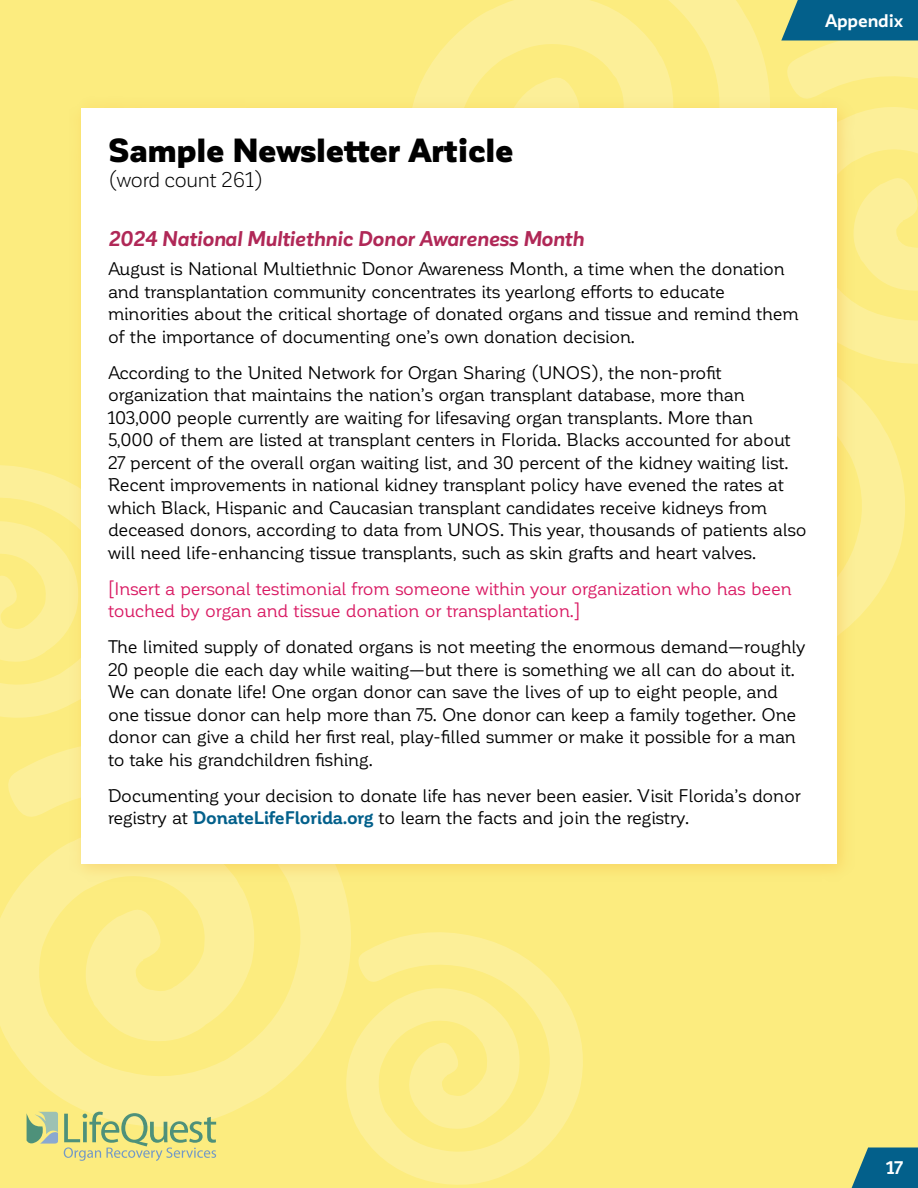
<style>
.page{position:relative;width:918px;height:1188px;background:#fcec7f}
.page>*{position:absolute;margin:0;border:0;box-sizing:border-box;transform-origin:0 0}
.t1{font:900 33px "Corporative Sans";letter-spacing:-.01em;color:#000}
.t2{font:italic 700 21px "Corporative Sans Alt";letter-spacing:-.01em;color:#b02857}
.t3{font:21px "Corporative Sans";letter-spacing:-.015em;color:#000}
.t4{font:18px/22.5px "Corporative Soft";letter-spacing:-.02em;color:#000}
.t5{font:18px/22.5px "Corporative Soft";letter-spacing:-.02em;color:#d91a63}
.t6{font:700 18px "Corporative Sans";letter-spacing:-.005em;color:#fff}
.s1{font-weight:700;color:#03608b}
</style>
<div class="page">
<svg style="left:0;top:749px;width:351px;height:378px;fill:#fcef98"></svg>
<svg style="left:0;top:465px;width:69px;height:253px"></svg>
<svg style="left:416px;top:0;width:354px;height:96px;fill:#fcef98"></svg>
<svg style="left:781px;top:40px;width:137px;height:324px;fill:#fcef98"></svg>
<svg style="left:855px;top:338px;width:50px;height:282px;fill:#fcef98"></svg>
<svg style="left:346px;top:932px;width:237px;height:253px;fill:#fcef98"></svg>
<div style="left:781px;top:0;width:137px;height:40px;background:#03608b"></div>
<svg style="left:27px;top:1112px;width:31px;height:32px"></svg>
<svg style="left:64px;top:1112px;width:152px;height:49px"></svg>
<svg style="left:852px;top:1148px;width:66px;height:40px;background:#207089"></svg>
<div style="left:69px;top:96px;width:786px;height:786px;background:#f1a01f;opacity:.3"></div>
<div style="left:81px;top:108px;width:756px;height:756px;background:#fff"></div>
<p class="t6" style="left:825px;top:11px;width:79px">Appendix</p>
<h1 class="t1" style="left:108px;top:132px;width:407px">Sample Newsletter Article</h1>
<p class="t3" style="left:108px;top:169px;width:157px">(word count 261)</p>
<p class="t2" style="left:108px;top:227px;width:478px">2024 National Multiethnic Donor Awareness Month</p>
<p class="t4" style="left:108px;top:258px;width:693px">August is National Multiethnic Donor Awareness Month, a time when the donation and transplantation community concentrates its yearlong efforts to educate minorities about the critical shortage of donated organs and tissue and remind them of the importance of documenting one’s own donation decision.</p>
<p class="t4" style="left:108px;top:361px;width:700px">According to the United Network for Organ Sharing (UNOS), the non-profit organization that maintains the nation’s organ transplant database, more than 103,000 people currently are waiting for lifesaving organ transplants. More than<br>5,000 of them are listed at transplant centers in Florida. Blacks accounted for about 27 percent of the overall organ waiting list, and 30 percent of the kidney waiting list.<br>Recent improvements in national kidney transplant policy have evened the rates at which Black, Hispanic and Caucasian transplant candidates receive kidneys from deceased donors, according to data from UNOS. This year, thousands of patients also will need life-enhancing tissue transplants, such as skin grafts and heart valves.</p>
<p class="t5" style="left:108px;top:577px;width:685px">[Insert a personal testimonial from someone within your organization who has been touched by organ and tissue donation or transplantation.]</p>
<p class="t4" style="left:108px;top:636px;width:699px">The limited supply of donated organs is not meeting the enormous demand—roughly 20 people die each day while waiting—but there is something we all can do about it.<br>We can donate life! One organ donor can save the lives of up to eight people, and one tissue donor can help more than 75. One donor can keep a family together. One donor can give a child her first real, play-filled summer or make it possible for a man to take his grandchildren fishing.</p>
<p class="t4" style="left:108px;top:784px;width:694px">Documenting your decision to donate life has never been easier. Visit Florida’s donor registry at <span class="s1">DonateLifeFlorida.org</span> to learn the facts and join the registry.</p>
<p class="t6" style="left:887px;top:1158px;width:18px">17</p>
</div>
